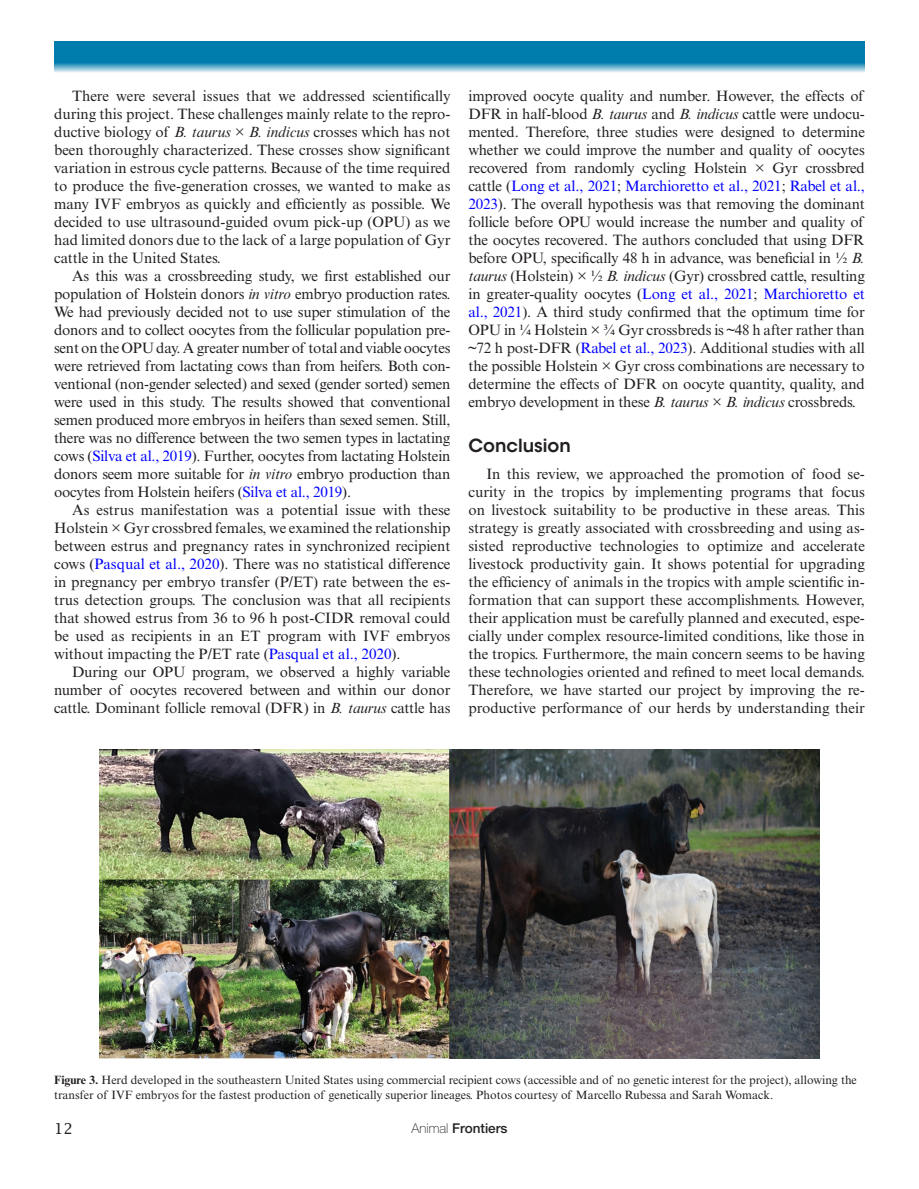
<style>
.page{position:relative;width:919px;height:1189px;background:#fff}
.page>*{position:absolute;margin:0;border:0;box-sizing:border-box;transform-origin:0 0}
.t1{font:600 18px "ITC Avant Garde Std";color:#231f20}
.t2{font:15px/18px "Times New Roman MT Std";letter-spacing:-.01em;color:#231f20;text-align:justify}
.t3{font:15px "Lucida Std";color:#231f20}
.t4{font:500 13.5px "Helvetica Neue LT Std";color:#231f20}
.t5{font:12px/15px "Times New Roman MT Std";color:#231f20}
.s1{font-style:italic}
.s2{color:#00f}
.s3{font-weight:700}
.s4{font-weight:100}
</style>
<div class="page">
<svg style="left:54px;top:41px;width:810px;height:31px;background:#228db8"></svg>
<img style="left:99px;top:749px;width:720px;height:309px">
<p class="t2" style="left:54px;top:87px;width:398px;text-indent:18px">There were several issues that we addressed scientifically during this project. These challenges mainly relate to the repro&shy;ductive biology of <span class="s1">B. taurus</span> × <span class="s1">B. indicus</span> crosses which has not been thoroughly characterized. These crosses show significant variation in estrous cycle patterns. Because of the time required to produce the five-generation crosses, we wanted to make as many IVF embryos as quickly and efficiently as possible. We decided to use ultrasound-guided ovum pick-up (OPU) as we had limited donors due to the lack of a large population of Gyr cattle in the United States.</p>
<p class="t2" style="left:54px;top:267px;width:398px;text-indent:18px">As this was a crossbreeding study, we first established our population of Holstein donors <span class="s1">in vitro</span> embryo production rates.<br>We had previously decided not to use super stimulation of the donors and to collect oocytes from the follicular population pre&shy;sent on the OPU day. A greater number of total and viable oocytes were retrieved from lactating cows than from heifers. Both con&shy;ventional (non-gender selected) and sexed (gender sorted) semen were used in this study. The results showed that conventional semen produced more embryos in heifers than sexed semen. Still, there was no difference between the two semen types in lactating cows (<span class="s2">Silva et al., 2019</span>). Further, oocytes from lactating Holstein donors seem more suitable for <span class="s1">in vitro</span> embryo production than oocytes from Holstein heifers (<span class="s2">Silva et al., 2019</span>).</p>
<p class="t2" style="left:54px;top:501px;width:398px;text-indent:18px">As estrus manifestation was a potential issue with these Holstein × Gyr crossbred females, we examined the relationship between estrus and pregnancy rates in synchronized recipient cows (<span class="s2">Pasqual et al., 2020</span>). There was no statistical difference in pregnancy per embryo transfer (P/ET) rate between the es&shy;trus detection groups. The conclusion was that all recipients that showed estrus from 36 to 96 h post-CIDR removal could be used as recipients in an ET program with IVF embryos without impacting the P/ET rate (<span class="s2">Pasqual et al., 2020</span>).</p>
<p class="t2" style="left:54px;top:663px;width:397px;text-indent:18px">During our OPU program, we observed a highly variable number of oocytes recovered between and within our donor cattle. Dominant follicle removal (DFR) in <span class="s1">B. taurus</span> cattle has</p>
<p class="t2" style="left:468px;top:87px;width:398px">improved oocyte quality and number. However, the effects of DFR in half-blood <span class="s1">B. taurus</span> and <span class="s1">B. indicus</span> cattle were undocu&shy;mented. Therefore, three studies were designed to determine whether we could improve the number and quality of oocytes recovered from randomly cycling Holstein × Gyr crossbred cattle (<span class="s2">Long et al., 2021</span>; <span class="s2">Marchioretto et al., 2021</span>; <span class="s2">Rabel et al., 2023</span>). The overall hypothesis was that removing the dominant follicle before OPU would increase the number and quality of the oocytes recovered. The authors concluded that using DFR before OPU, specifically 48 h in advance, was beneficial in ½ <span class="s1">B. taurus</span> (Holstein) × ½ <span class="s1">B. indicus</span> (Gyr) crossbred cattle, resulting in greater-quality oocytes (<span class="s2">Long et al., 2021</span>; <span class="s2">Marchioretto et al., 2021</span>). A third study confirmed that the optimum time for OPU in ¼ Holstein × ¾ Gyr crossbreds is ~48 h after rather than ~72 h post-DFR (<span class="s2">Rabel et al., 2023</span>). Additional studies with all the possible Holstein × Gyr cross combinations are necessary to determine the effects of DFR on oocyte quantity, quality, and embryo development in these <span class="s1">B. taurus</span> × <span class="s1">B. indicus</span> crossbreds.</p>
<p class="t1" style="left:468px;top:434px;width:104px">Conclusion</p>
<p class="t2" style="left:468px;top:465px;width:398px;text-indent:18px">In this review, we approached the promotion of food se&shy;curity in the tropics by implementing programs that focus on livestock suitability to be productive in these areas. This strategy is greatly associated with crossbreeding and using as&shy;sisted reproductive technologies to optimize and accelerate livestock productivity gain. It shows potential for upgrading the efficiency of animals in the tropics with ample scientific in&shy;formation that can support these accomplishments. However, their application must be carefully planned and executed, espe&shy;cially under complex resource-limited conditions, like those in the tropics. Furthermore, the main concern seems to be having these technologies oriented and refined to meet local demands.<br>Therefore, we have started our project by improving the re&shy;productive performance of our herds by understanding their</p>
<p class="t5" style="left:54px;top:1072px;width:803px"><span class="s3">Figure 3.</span> Herd developed in the southeastern United States using commercial recipient cows (accessible and of no genetic interest for the project), allowing the transfer of IVF embryos for the fastest production of genetically superior lineages. Photos courtesy of Marcello Rubessa and Sarah Womack.</p>
<p class="t3" style="left:54px;top:1118px;width:20px">12</p>
<p class="t4" style="left:411px;top:1120px;width:98px"><span class="s4">Animal</span> Frontiers</p>
</div>
